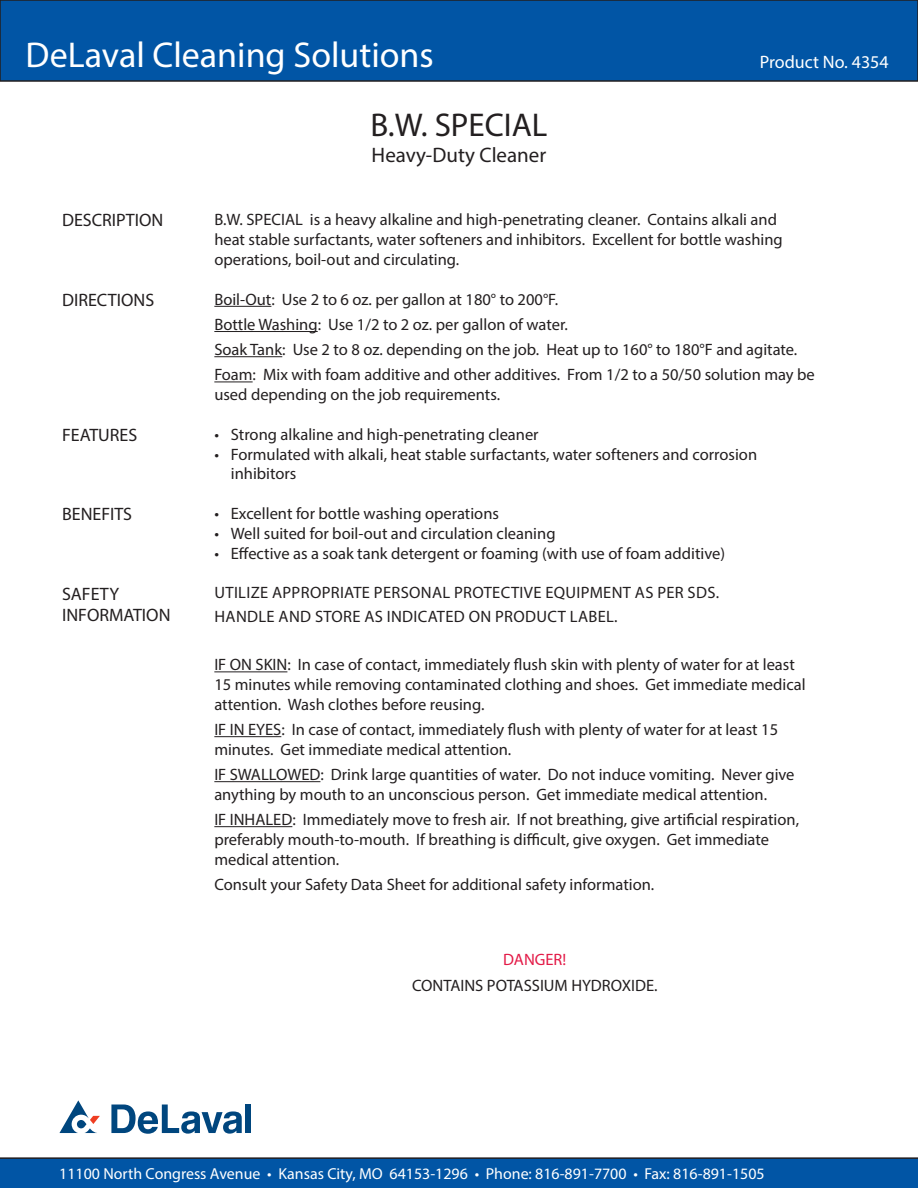
<style>
.page{position:relative;width:918px;height:1188px;background:#fff}
.page>*{position:absolute;margin:0;border:0;box-sizing:border-box;transform-origin:0 0}
.t1{font:36px "Myriad Pro";color:#fff}
.t2{font:33px "Myriad Pro";color:#231f20}
.t3{font:21px "Myriad Pro";color:#231f20}
.t4{font:18px "Myriad Pro";color:#231f20}
.t5{font:18px "Myriad Pro";color:#fff}
.t6{font:16.5px/19.8px "Myriad Pro";color:#231f20}
.t7{font:16.5px "Myriad Pro";letter-spacing:.02em;color:#231f20}
.t8{font:16.5px "Myriad Pro";color:#e31a47}
.t9{font:15.9px "Myriad Pro";color:#fff}
</style>
<div class="page">
<div style="left:0;top:0;width:918px;height:81px;background:#0155a5"></div>
<div style="left:0;top:0;width:918px;height:82px;border:2px solid #231f20"></div>
<div style="left:0;top:1157px;width:918px;height:31px;background:#0155a5"></div>
<div style="left:246px;top:1105px;width:5px;height:28px;background:#00467e"></div>
<svg style="left:111px;top:1105px;width:131px;height:29px"></svg>
<svg style="left:59px;top:1100px;width:41px;height:33px"></svg>
<hr style="left:214px;top:306px;width:57px;height:1px;background:#231f20">
<hr style="left:214px;top:331px;width:104px;height:1px;background:#231f20">
<hr style="left:214px;top:356px;width:68px;height:1px;background:#231f20">
<hr style="left:214px;top:382px;width:39px;height:1px;background:#231f20">
<hr style="left:214px;top:671px;width:73px;height:1px;background:#231f20">
<hr style="left:214px;top:736px;width:67px;height:1px;background:#231f20">
<hr style="left:214px;top:781px;width:106px;height:1px;background:#231f20">
<hr style="left:214px;top:826px;width:78px;height:1px;background:#231f20">
<h1 class="t1" style="left:26px;top:33px;width:410px">DeLaval Cleaning Solutions</h1>
<p class="t2" style="left:370px;top:105px;width:179px">B.W. SPECIAL</p>
<p class="t3" style="left:372px;top:142px;width:176px">Heavy-Duty Cleaner</p>
<p class="t5" style="left:760px;top:51px;width:130px">Product No. 4354</p>
<p class="t4" style="left:62px;top:209px;width:103px">DESCRIPTION</p>
<p class="t6" style="left:214px;top:210px;width:570px">B.W. SPECIAL is a heavy alkaline and high-penetrating cleaner. Contains alkali and heat stable surfactants, water softeners and inhibitors. Excellent for bottle washing operations, boil-out and circulating.</p>
<p class="t4" style="left:62px;top:289px;width:94px">DIRECTIONS</p>
<p class="t6" style="left:214px;top:289px;width:345px">Boil-Out: Use 2 to 6 oz. per gallon at 180° to 200°F.</p>
<p class="t6" style="left:214px;top:314px;width:355px">Bottle Washing: Use 1/2 to 2 oz. per gallon of water.</p>
<p class="t6" style="left:214px;top:339px;width:585px">Soak Tank: Use 2 to 8 oz. depending on the job. Heat up to 160° to 180°F and agitate.</p>
<p class="t6" style="left:214px;top:365px;width:602px">Foam: Mix with foam additive and other additives. From 1/2 to a 50/50 solution may be used depending on the job requirements.</p>
<p class="t4" style="left:62px;top:424px;width:77px">FEATURES</p>
<p class="t6" style="left:214px;top:424px;width:326px">• Strong alkaline and high-penetrating cleaner</p>
<p class="t6" style="left:231px;top:444px;width:528px;text-indent:-17px">• Formulated with alkali, heat stable surfactants, water softeners and corrosion inhibitors</p>
<p class="t4" style="left:62px;top:503px;width:72px">BENEFITS</p>
<p class="t6" style="left:214px;top:504px;width:286px">• Excellent for bottle washing operations</p>
<p class="t6" style="left:214px;top:523px;width:343px">• Well suited for boil-out and circulation cleaning</p>
<p class="t6" style="left:214px;top:543px;width:512px">• Effective as a soak tank detergent or foaming (with use of foam additive)</p>
<p class="t4" style="left:62px;top:583px;width:58px">SAFETY</p>
<p class="t4" style="left:62px;top:604px;width:110px">INFORMATION</p>
<p class="t7" style="left:215px;top:583px;width:506px">UTILIZE APPROPRIATE PERSONAL PROTECTIVE EQUIPMENT AS PER SDS.</p>
<p class="t7" style="left:215px;top:606px;width:405px">HANDLE AND STORE AS INDICATED ON PRODUCT LABEL.</p>
<p class="t6" style="left:214px;top:655px;width:593px">IF ON SKIN: In case of contact, immediately flush skin with plenty of water for at least<br>15 minutes while removing contaminated clothing and shoes. Get immediate medical attention. Wash clothes before reusing.</p>
<p class="t6" style="left:214px;top:719px;width:565px">IF IN EYES: In case of contact, immediately flush with plenty of water for at least 15 minutes. Get immediate medical attention.</p>
<p class="t6" style="left:214px;top:764px;width:582px">IF SWALLOWED: Drink large quantities of water. Do not induce vomiting. Never give anything by mouth to an unconscious person. Get immediate medical attention.</p>
<p class="t6" style="left:214px;top:809px;width:586px">IF INHALED: Immediately move to fresh air. If not breathing, give artificial respiration, preferably mouth-to-mouth. If breathing is difficult, give oxygen. Get immediate medical attention.</p>
<p class="t6" style="left:214px;top:874px;width:442px">Consult your Safety Data Sheet for additional safety information.</p>
<p class="t8" style="left:503px;top:950px;width:65px">DANGER!</p>
<p class="t6" style="left:412px;top:975px;width:247px">CONTAINS POTASSIUM HYDROXIDE.</p>
<p class="t9" style="left:59px;top:1164px;width:707px">11100 North Congress Avenue • Kansas City, MO 64153-1296 • Phone: 816-891-7700 • Fax: 816-891-1505</p>
</div>
